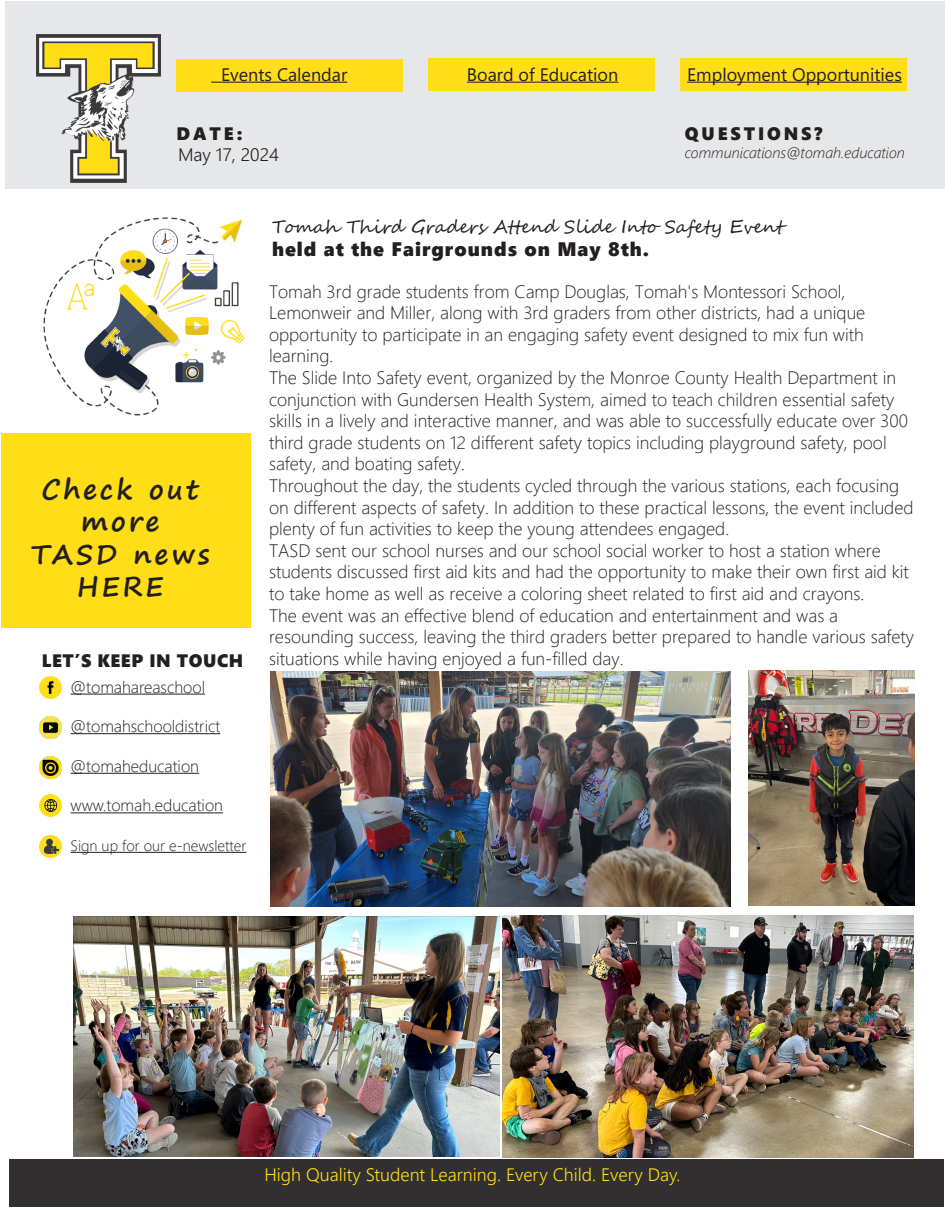
<style>
.page{position:relative;width:945px;height:1215px;background:#fff}
.page>*{position:absolute;margin:0;border:0;box-sizing:border-box;transform-origin:0 0}
.t1{font:700 27px/32.4px "Segoe Print";letter-spacing:.105em;color:#231f20;text-align:center}
.t2{font:19.5px "Segoe UI Black";letter-spacing:.05em;color:#231f20}
.t3{font:300 18px/21.6px "Segoe UI";color:#231f20}
.t4{font:18px "Segoe UI";color:#231f20}
.t5{font:300 18px "Segoe UI";color:#ffdd17}
.t6{font:18px "Segoe Script";color:#231f20}
.t7{font:18px "Segoe UI Black";letter-spacing:.03em;color:#231f20}
.t8{font:300 18px/20.5px "Segoe UI";color:#231f20}
.t9{font:18px "Segoe UI Black";letter-spacing:.16em;color:#231f20}
.t10{font:300 16.5px "Segoe UI";color:#231f20}
.t11{font:italic 300 15px "Segoe UI";color:#231f20}
.t12{font:300 15px "Segoe UI";color:#231f20}
.s1{font-family:"Segoe UI Black";font-weight:400}
</style>
<div class="page">
<hr style="left:50px;top:110px;width:895px;height:1px;background:#231f20">
<div style="left:2px;top:433px;width:249px;height:194px;background:#ffdd17"></div>
<div style="left:9px;top:1160px;width:934px;height:47px;background:#312f30"></div>
<div style="left:5px;top:1px;width:939px;height:187px;background:#e6e7e9"></div>
<img style="left:39px;top:676px;width:23px;height:22px">
<img style="left:39px;top:716px;width:23px;height:22px">
<img style="left:39px;top:794px;width:23px;height:22px">
<img style="left:39px;top:756px;width:23px;height:23px">
<img style="left:39px;top:835px;width:23px;height:22px">
<hr style="left:71px;top:694px;width:134px;height:1px;background:#231f20">
<hr style="left:71px;top:733px;width:149px;height:1px;background:#231f20">
<hr style="left:71px;top:773px;width:128px;height:1px;background:#231f20">
<hr style="left:71px;top:812px;width:152px;height:1px;background:#231f20">
<hr style="left:71px;top:852px;width:176px;height:1px;background:#231f20">
<div style="left:176px;top:59px;width:226px;height:33px;background:#ffdd17"></div>
<div style="left:428px;top:58px;width:226px;height:33px;background:#ffdd17"></div>
<div style="left:680px;top:58px;width:227px;height:33px;background:#ffdd17"></div>
<img style="left:43px;top:217px;width:202px;height:199px">
<hr style="left:211px;top:82px;width:136px;height:1px;background:#231f20">
<hr style="left:467px;top:82px;width:151px;height:1px;background:#231f20">
<hr style="left:687px;top:82px;width:215px;height:1px;background:#231f20">
<img style="left:36px;top:34px;width:124px;height:149px">
<img style="left:270px;top:672px;width:460px;height:234px">
<img style="left:749px;top:671px;width:166px;height:234px">
<img style="left:503px;top:915px;width:410px;height:243px">
<img style="left:74px;top:916px;width:425px;height:241px">
<p class="t4" style="left:221px;top:57px;width:128px">Events Calendar</p>
<p class="t4" style="left:467px;top:57px;width:153px">Board of Education</p>
<p class="t4" style="left:687px;top:57px;width:216px">Employment Opportunities</p>
<p class="t8" style="left:177px;top:122px;width:104px"><span class="s1">DATE:<br></span>May 17, 2024</p>
<p class="t9" style="left:685px;top:121px;width:139px">QUESTIONS?</p>
<p class="t11" style="left:685px;top:139px;width:222px">communications@tomah.education</p>
<p class="t1" style="left:31px;top:472px;width:180px">Check out more<br>TASD news<br>HERE</p>
<p class="t7" style="left:42px;top:647px;width:203px">LET’S KEEP IN TOUCH</p>
<p class="t10" style="left:71px;top:671px;width:136px">@tomahareaschool</p>
<p class="t10" style="left:71px;top:711px;width:151px">@tomahschooldistrict</p>
<p class="t10" style="left:71px;top:750px;width:130px">@tomaheducation</p>
<p class="t10" style="left:71px;top:790px;width:154px">www.tomah.education</p>
<p class="t12" style="left:71px;top:832px;width:177px">Sign up for our e-newsletter</p>
<p class="t6" style="left:272px;top:212px;width:513px">Tomah Third Graders Attend Slide Into Safety Event</p>
<p class="t2" style="left:272px;top:235px;width:379px">held at the Fairgrounds on May 8th.</p>
<p class="t3" style="left:269px;top:279px;width:647px">Tomah 3rd grade students from Camp Douglas, Tomah's Montessori School, Lemonweir and Miller, along with 3rd graders from other districts, had a unique opportunity to participate in an engaging safety event designed to mix fun with learning.<br>The Slide Into Safety event, organized by the Monroe County Health Department in conjunction with Gundersen Health System, aimed to teach children essential safety skills in a lively and interactive manner, and was able to successfully educate over 300 third grade students on 12 different safety topics including playground safety, pool safety, and boating safety.<br>Throughout the day, the students cycled through the various stations, each focusing on different aspects of safety. In addition to these practical lessons, the event included plenty of fun activities to keep the young attendees engaged.<br>TASD sent our school nurses and our school social worker to host a station where students discussed first aid kits and had the opportunity to make their own first aid kit to take home as well as receive a coloring sheet related to first aid and crayons.<br>The event was an effective blend of education and entertainment and was a resounding success, leaving the third graders better prepared to handle various safety situations while having enjoyed a fun-filled day.</p>
<p class="t5" style="left:264px;top:1158px;width:418px">High Quality Student Learning. Every Child. Every Day.</p>
</div>
